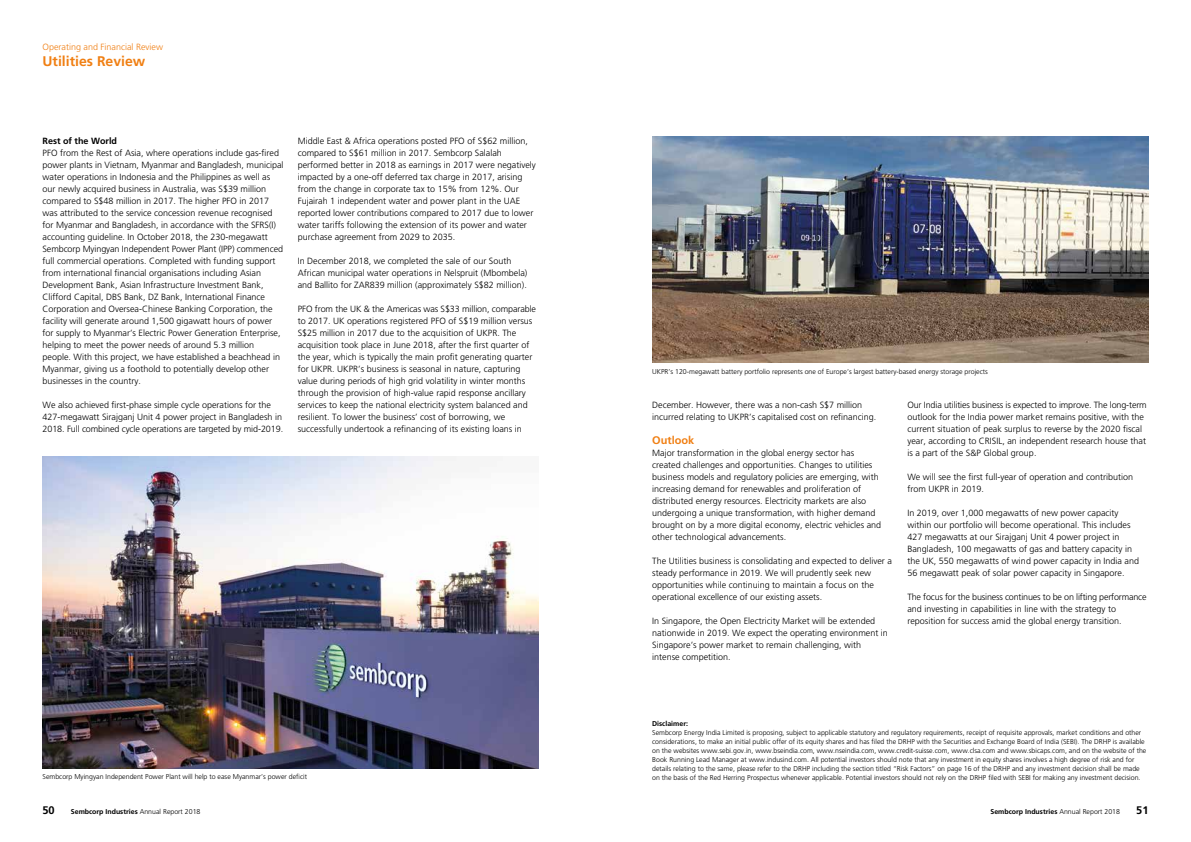
<style>
.page{position:relative;width:1191px;height:842px;background:#fff}
.page>*{position:absolute;margin:0;border:0;box-sizing:border-box;transform-origin:0 0}
.t1{font:700 14px "Frutiger";color:#f07f13}
.t2{font:700 11px "Frutiger";color:#f07f13}
.t3{font:700 11px "Frutiger";color:#000}
.t4{font:300 9px/12px "Frutiger";color:#000}
.t5{font:300 9px "Frutiger";color:#f07f13}
.t6{font:700 9px "Frutiger";color:#000}
.t7{font:300 7px/9px "Frutiger";color:#000}
.t8{font:700 7px "Frutiger";color:#000}
.s1{font-weight:300}
</style>
<div class="page">
<img style="left:43px;top:456px;width:496px;height:312px">
<img style="left:652px;top:136px;width:496px;height:227px">
<p class="t5" style="left:43px;top:41px;width:122px">Operating and Financial Review</p>
<h1 class="t1" style="left:43px;top:52px;width:104px">Utilities Review</h1>
<p class="t6" style="left:43px;top:136px;width:76px">Rest of the World</p>
<p class="t4" style="left:43px;top:147px;width:242px">PFO from the Rest of Asia, where operations include gas-fired power plants in Vietnam, Myanmar and Bangladesh, municipal water operations in Indonesia and the Philippines as well as our newly acquired business in Australia, was S$39 million compared to S$48 million in 2017. The higher PFO in 2017 was attributed to the service concession revenue recognised for Myanmar and Bangladesh, in accordance with the SFRS(I) accounting guideline. In October 2018, the 230-megawatt Sembcorp Myingyan Independent Power Plant (IPP) commenced full commercial operations. Completed with funding support from international financial organisations including Asian Development Bank, Asian Infrastructure Investment Bank, Clifford Capital, DBS Bank, DZ Bank, International Finance Corporation and Oversea-Chinese Banking Corporation, the facility will generate around 1,500 gigawatt hours of power for supply to Myanmar’s Electric Power Generation Enterprise, helping to meet the power needs of around 5.3 million people. With this project, we have established a beachhead in Myanmar, giving us a foothold to potentially develop other businesses in the country.</p>
<p class="t4" style="left:43px;top:399px;width:242px">We also achieved first-phase simple cycle operations for the<br>427-megawatt Sirajganj Unit 4 power project in Bangladesh in<br>2018. Full combined cycle operations are targeted by mid-2019.</p>
<p class="t4" style="left:298px;top:135px;width:240px">Middle East &amp; Africa operations posted PFO of S$62 million, compared to S$61 million in 2017. Sembcorp Salalah performed better in 2018 as earnings in 2017 were negatively impacted by a one-off deferred tax charge in 2017, arising from the change in corporate tax to 15% from 12%. Our Fujairah 1 independent water and power plant in the UAE reported lower contributions compared to 2017 due to lower water tariffs following the extension of its power and water purchase agreement from 2029 to 2035.</p>
<p class="t4" style="left:298px;top:255px;width:231px">In December 2018, we completed the sale of our South<br>African municipal water operations in Nelspruit (Mbombela) and Ballito for ZAR839 million (approximately S$82 million).</p>
<p class="t4" style="left:298px;top:303px;width:240px">PFO from the UK &amp; the Americas was S$33 million, comparable to 2017. UK operations registered PFO of S$19 million versus S$25 million in 2017 due to the acquisition of UKPR. The acquisition took place in June 2018, after the first quarter of the year, which is typically the main profit generating quarter for UKPR. UKPR’s business is seasonal in nature, capturing value during periods of high grid volatility in winter months through the provision of high-value rapid response ancillary services to keep the national electricity system balanced and resilient. To lower the business’ cost of borrowing, we successfully undertook a refinancing of its existing loans in</p>
<p class="t7" style="left:43px;top:772px;width:266px">Sembcorp Myingyan Independent Power Plant will help to ease Myanmar’s power deficit</p>
<p class="t7" style="left:652px;top:367px;width:337px">UKPR’s 120-megawatt battery portfolio represents one of Europe’s largest battery-based energy storage projects</p>
<p class="t4" style="left:652px;top:399px;width:226px">December. However, there was a non-cash S$7 million incurred relating to UKPR’s capitalised cost on refinancing.</p>
<p class="t2" style="left:652px;top:434px;width:44px">Outlook</p>
<p class="t4" style="left:652px;top:447px;width:231px">Major transformation in the global energy sector has created challenges and opportunities. Changes to utilities business models and regulatory policies are emerging, with increasing demand for renewables and proliferation of distributed energy resources. Electricity markets are also undergoing a unique transformation, with higher demand brought on by a more digital economy, electric vehicles and other technological advancements.</p>
<p class="t4" style="left:652px;top:555px;width:241px">The Utilities business is consolidating and expected to deliver a steady performance in 2019. We will prudently seek new opportunities while continuing to maintain a focus on the operational excellence of our existing assets.</p>
<p class="t4" style="left:652px;top:615px;width:237px">In Singapore, the Open Electricity Market will be extended nationwide in 2019. We expect the operating environment in Singapore’s power market to remain challenging, with intense competition.</p>
<p class="t4" style="left:907px;top:399px;width:241px">Our India utilities business is expected to improve. The long-term outlook for the India power market remains positive, with the current situation of peak surplus to reverse by the 2020 fiscal year, according to CRISIL, an independent research house that is a part of the S&amp;P Global group.</p>
<p class="t4" style="left:907px;top:471px;width:227px">We will see the first full-year of operation and contribution from UKPR in 2019.</p>
<p class="t4" style="left:907px;top:507px;width:233px">In 2019, over 1,000 megawatts of new power capacity within our portfolio will become operational. This includes 427 megawatts at our Sirajganj Unit 4 power project in Bangladesh, 100 megawatts of gas and battery capacity in the UK, 550 megawatts of wind power capacity in India and 56 megawatt peak of solar power capacity in Singapore.</p>
<p class="t4" style="left:907px;top:591px;width:241px">The focus for the business continues to be on lifting performance and investing in capabilities in line with the strategy to reposition for success amid the global energy transition.</p>
<p class="t8" style="left:652px;top:719px;width:37px">Disclaimer:</p>
<p class="t7" style="left:652px;top:728px;width:496px">Sembcorp Energy India Limited is proposing, subject to applicable statutory and regulatory requirements, receipt of requisite approvals, market conditions and other considerations, to make an initial public offer of its equity shares and has filed the DRHP with the Securities and Exchange Board of India (SEBI). The DRHP is available on the websites www.sebi.gov.in, www.bseindia.com, www.nseindia.com, www.credit-suisse.com, www.clsa.com and www.sbicaps.com, and on the website of the Book Running Lead Manager at www.indusind.com. All potential investors should note that any investment in equity shares involves a high degree of risk and for details relating to the same, please refer to the DRHP including the section titled “Risk Factors” on page 16 of the DRHP and any investment decision shall be made on the basis of the Red Herring Prospectus whenever applicable. Potential investors should not rely on the DRHP filed with SEBI for making any investment decision.</p>
<p class="t3" style="left:43px;top:803px;width:14px">50</p>
<p class="t8" style="left:71px;top:807px;width:131px">Sembcorp Industries <span class="s1">Annual Report 2018</span></p>
<p class="t8" style="left:990px;top:807px;width:131px">Sembcorp Industries <span class="s1">Annual Report 2018</span></p>
<p class="t3" style="left:1136px;top:803px;width:14px">51</p>
</div>
